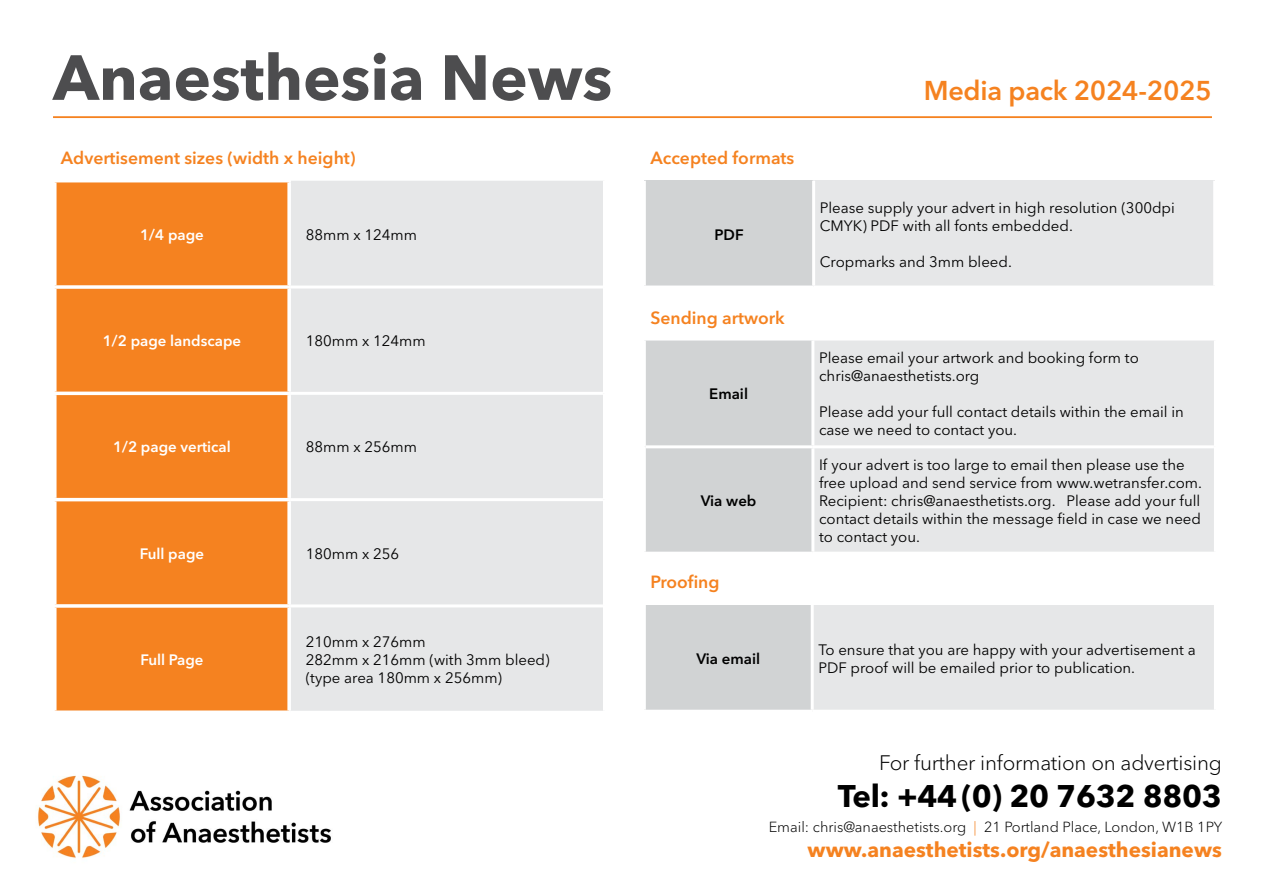
<style>
.page{position:relative;width:1263px;height:893px;background:#fff}
.page>*{position:absolute;margin:0;border:0;box-sizing:border-box;transform-origin:0 0}
.t1{font:700 63px "Avenir Next LT Pro";color:#4d4d4f}
.t2{font:700 31.05px "Avenir Next LT Pro";letter-spacing:-.01em;color:#000}
.t3{font:600 27px "Avenir Next LT Pro";letter-spacing:-.01em;color:#f58220}
.t4{font:700 20.85px "Avenir Next LT Pro";color:#f58220}
.t5{font:300 20.85px "Avenir Next LT Pro";letter-spacing:-.01em;color:#000}
.t6{font:600 17.55px "Avenir Next LT Pro";color:#f58220}
.t7{font:15px/18px "Avenir Next LT Pro";color:#000}
.t8{font:600 15px "Avenir Next LT Pro";color:#fff}
.t9{font:600 15px "Avenir Next LT Pro";color:#000}
.t10{font:300 14.55px "Avenir Next LT Pro";color:#000}
.s1{color:#f58220}
</style>
<div class="page">
<img style="left:37px;top:775px;width:294px;height:84px">
<hr style="left:53px;top:116px;width:1159px;height:2px;background:#f58220">
<div style="left:57px;top:182px;width:230px;height:528px;background:#f58220"></div>
<div style="left:291px;top:181px;width:312px;height:530px;background:#e6e7e8"></div>
<svg style="left:54px;top:182px;width:3px;height:103px"></svg>
<svg style="left:287px;top:182px;width:2px;height:103px"></svg>
<svg style="left:55px;top:285px;width:234px;height:4px"></svg>
<svg style="left:54px;top:289px;width:3px;height:103px"></svg>
<svg style="left:287px;top:289px;width:2px;height:103px"></svg>
<hr style="left:53px;top:392px;width:238px;height:3px;background:#fff">
<svg style="left:55px;top:395px;width:2px;height:103px"></svg>
<svg style="left:287px;top:395px;width:2px;height:103px"></svg>
<hr style="left:53px;top:498px;width:238px;height:3px;background:#fff">
<svg style="left:54px;top:501px;width:3px;height:103px"></svg>
<svg style="left:287px;top:501px;width:2px;height:103px"></svg>
<svg style="left:55px;top:604px;width:234px;height:4px"></svg>
<svg style="left:56px;top:608px;width:1px;height:102px"></svg>
<svg style="left:287px;top:608px;width:1px;height:102px"></svg>
<svg style="left:54px;top:710px;width:235px;height:1px"></svg>
<hr style="left:291px;top:286px;width:312px;height:3px;background:#fff">
<hr style="left:291px;top:392px;width:312px;height:3px;background:#fff">
<hr style="left:291px;top:498px;width:312px;height:3px;background:#fff">
<hr style="left:291px;top:604px;width:312px;height:3px;background:#fff">
<div style="left:644px;top:181px;width:170px;height:106px;background:#d1d3d4"></div>
<div style="left:814px;top:181px;width:401px;height:106px;background:#e6e7e8"></div>
<hr style="left:643px;top:181px;width:3px;height:105px;background:#fff">
<hr style="left:643px;top:286px;width:171px;height:3px;background:#fff">
<hr style="left:812px;top:181px;width:3px;height:105px;background:#fff">
<hr style="left:1213px;top:181px;width:3px;height:105px;background:#fff">
<hr style="left:814px;top:286px;width:402px;height:3px;background:#fff">
<div style="left:646px;top:341px;width:165px;height:211px;background:#d1d3d4"></div>
<div style="left:814px;top:341px;width:400px;height:211px;background:#e6e7e8"></div>
<hr style="left:646px;top:445px;width:167px;height:3px;background:#fff">
<hr style="left:813px;top:445px;width:401px;height:3px;background:#fff">
<div style="left:644px;top:605px;width:168px;height:106px;background:#d1d3d4"></div>
<div style="left:812px;top:605px;width:403px;height:106px;background:#e6e7e8"></div>
<hr style="left:1214px;top:605px;width:3px;height:105px;background:#fff">
<hr style="left:812px;top:710px;width:405px;height:3px;background:#fff">
<hr style="left:643px;top:605px;width:3px;height:105px;background:#fff">
<hr style="left:811px;top:605px;width:3px;height:105px;background:#fff">
<hr style="left:643px;top:710px;width:169px;height:3px;background:#fff">
<h1 class="t1" style="left:53px;top:39px;width:561px">Anaesthesia News</h1>
<p class="t6" style="left:61px;top:147px;width:296px">Advertisement sizes (width x height)</p>
<p class="t8" style="left:140px;top:225px;width:65px">1/4 page</p>
<p class="t7" style="left:306px;top:225px;width:113px">88mm x 124mm</p>
<p class="t8" style="left:103px;top:331px;width:140px">1/2 page landscape</p>
<p class="t7" style="left:306px;top:332px;width:121px">180mm x 124mm</p>
<p class="t8" style="left:113px;top:438px;width:119px">1/2 page vertical</p>
<p class="t7" style="left:306px;top:438px;width:113px">88mm x 256mm</p>
<p class="t8" style="left:140px;top:544px;width:66px">Full page</p>
<p class="t7" style="left:306px;top:544px;width:95px">180mm x 256</p>
<p class="t8" style="left:140px;top:650px;width:65px">Full Page</p>
<p class="t7" style="left:306px;top:633px;width:245px">210mm x 276mm<br>282mm x 216mm (with 3mm bleed) (type area 180mm x 256mm)</p>
<p class="t6" style="left:650px;top:147px;width:145px">Accepted formats</p>
<p class="t9" style="left:714px;top:225px;width:31px">PDF</p>
<p class="t6" style="left:650px;top:307px;width:136px">Sending artwork</p>
<p class="t9" style="left:709px;top:385px;width:40px">Email</p>
<p class="t9" style="left:701px;top:491px;width:57px">Via web</p>
<p class="t6" style="left:650px;top:571px;width:71px">Proofing</p>
<h3 class="t3" style="left:924px;top:74px;width:290px">Media pack 2024-2025</h3>
<p class="t7" style="left:820px;top:198px;width:357px">Please supply your advert in high resolution (300dpi<br>CMYK) PDF with all fonts embedded.</p>
<p class="t7" style="left:820px;top:252px;width:194px">Cropmarks and 3mm bleed.</p>
<p class="t7" style="left:819px;top:349px;width:321px">Please email your artwork and booking form to chris@anaesthetists.org</p>
<p class="t7" style="left:819px;top:403px;width:366px">Please add your full contact details within the email in case we need to contact you.</p>
<p class="t7" style="left:819px;top:455px;width:384px">If your advert is too large to email then please use the free upload and send service from www.wetransfer.com.<br>Recipient: chris@anaesthetists.org. Please add your full contact details within the message field in case we need to contact you.</p>
<p class="t9" style="left:696px;top:649px;width:65px">Via email</p>
<p class="t7" style="left:818px;top:640px;width:379px">To ensure that you are happy with your advertisement a<br>PDF proof will be emailed prior to publication.</p>
<h3 class="t5" style="left:879px;top:750px;width:344px">For further information on advertising</h3>
<h2 class="t2" style="left:838px;top:777px;width:386px">Tel: +44 (0) 20 7632 8803</h2>
<p class="t10" style="left:769px;top:818px;width:455px">Email: chris@anaesthetists.org <span class="s1">|</span> 21 Portland Place, London, W1B 1PY</p>
<h3 class="t4" style="left:808px;top:837px;width:416px">www.anaesthetists.org/anaesthesianews</h3>
</div>
